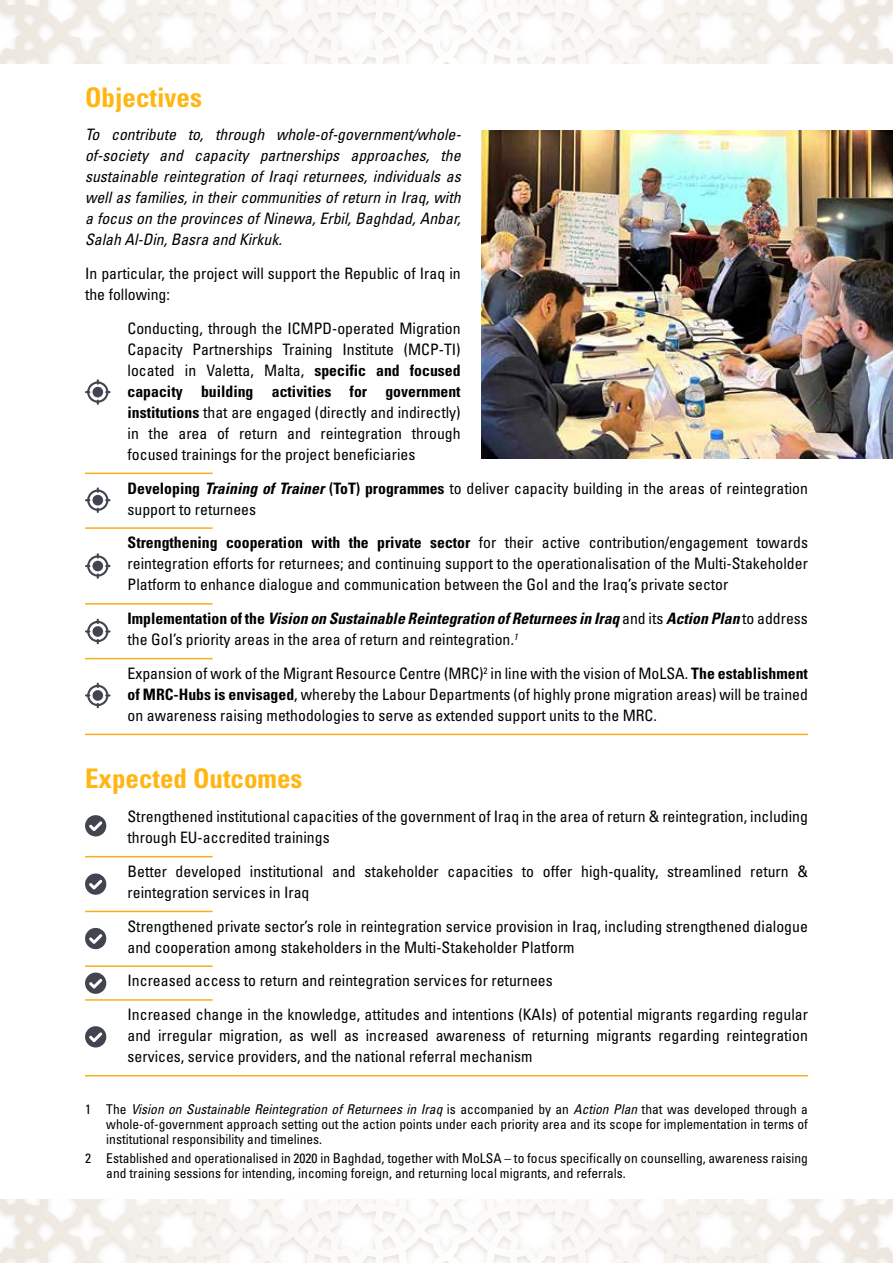
<style>
.page{position:relative;width:893px;height:1263px;background:#fff}
.page>*{position:absolute;margin:0;border:0;box-sizing:border-box;transform-origin:0 0}
.t1{font:700 condensed 27px "Univers";color:#ffb612}
.t2{font:condensed 15.75px/21px "Univers";color:#000}
.t3{font:italic condensed 15.75px/21px "Univers";color:#000;text-align:justify}
.t4{font:condensed 13.5px/15px "Univers";color:#000;text-align:justify}
.s1{font-weight:700}
.s2{font-weight:700;font-style:italic}
.s3{font-style:italic}
</style>
<div class="page">
<img style="left:0;top:0;width:893px;height:64px">
<img style="left:0;top:1199px;width:893px;height:64px">
<hr style="left:85px;top:473px;width:128px;height:1px;background:#fbad1d">
<hr style="left:85px;top:527px;width:128px;height:2px;background:#fbad1d">
<hr style="left:85px;top:603px;width:128px;height:2px;background:#fbad1d">
<hr style="left:85px;top:658px;width:128px;height:1px;background:#fbad1d">
<hr style="left:85px;top:734px;width:723px;height:1px;background:#fbad1d">
<hr style="left:85px;top:856px;width:128px;height:1px;background:#fbad1d">
<hr style="left:85px;top:911px;width:128px;height:1px;background:#fbad1d">
<hr style="left:85px;top:965px;width:128px;height:2px;background:#fbad1d">
<hr style="left:85px;top:999px;width:128px;height:2px;background:#fbad1d">
<hr style="left:85px;top:1075px;width:723px;height:1px;background:#fbad1d">
<img style="left:482px;top:130px;width:411px;height:328px">
<svg style="left:85px;top:379px;width:26px;height:26px"></svg>
<div style="left:92px;top:387px;width:11px;height:11px;background:#42454f;border-radius:50%"></div>
<svg style="left:85px;top:487px;width:26px;height:26px"></svg>
<div style="left:92px;top:495px;width:11px;height:11px;background:#42454f;border-radius:50%"></div>
<svg style="left:85px;top:553px;width:26px;height:26px"></svg>
<div style="left:92px;top:561px;width:11px;height:10px;background:#42454f;border-radius:50%"></div>
<svg style="left:85px;top:619px;width:26px;height:25px"></svg>
<div style="left:92px;top:626px;width:11px;height:11px;background:#42454f;border-radius:50%"></div>
<svg style="left:85px;top:683px;width:26px;height:25px"></svg>
<div style="left:92px;top:690px;width:11px;height:11px;background:#42454f;border-radius:50%"></div>
<svg style="left:85px;top:815px;width:22px;height:21px"></svg>
<svg style="left:85px;top:873px;width:22px;height:22px"></svg>
<svg style="left:85px;top:927px;width:22px;height:22px"></svg>
<svg style="left:85px;top:972px;width:22px;height:22px"></svg>
<svg style="left:85px;top:1026px;width:22px;height:21px"></svg>
<h1 class="t1" style="left:85px;top:80px;width:118px">Objectives</h1>
<p class="t3" style="left:85px;top:124px;width:377px">To contribute to, through whole-of-government/whole&shy;of-society and capacity partnerships approaches, the sustainable reintegration of Iraqi returnees, individuals as well as families, in their communities of return in Iraq, with a focus on the provinces of Ninewa, Erbil, Baghdad, Anbar, Salah Al-Din, Basra and Kirkuk.</p>
<p class="t2" style="left:85px;top:263px;width:377px">In particular, the project will support the Republic of Iraq in the following:</p>
<p class="t2" style="left:128px;top:317px;width:335px;text-align:justify">Conducting, through the ICMPD-operated Migration Capacity Partnerships Training Institute (MCP-TI) located in Valetta, Malta, <span class="s1">specific and focused capacity building activities for government institutions</span> that are engaged (directly and indirectly) in the area of return and reintegration through focused trainings for the project beneficiaries</p>
<p class="t2" style="left:128px;top:477px;width:682px"><span class="s1">Developing</span> <span class="s2">Training of Trainer</span> <span class="s1">(ToT) programmes</span> to deliver capacity building in the areas of reintegration support to returnees</p>
<p class="t2" style="left:128px;top:532px;width:682px;text-align:justify"><span class="s1">Strengthening cooperation with the private sector</span> for their active contribution/engagement towards reintegration efforts for returnees; and continuing support to the operationalisation of the Multi-Stakeholder Platform to enhance dialogue and communication between the GoI and the Iraq’s private sector</p>
<p class="t2" style="left:128px;top:608px;width:682px"><span class="s1">Implementation of the</span> <span class="s2">Vision on Sustainable Reintegration of Returnees in Iraq</span> and its <span class="s2">Action Plan</span> to address the GoI’s priority areas in the area of return and reintegration<span class="s3">.</span><sup>1</sup></p>
<p class="t2" style="left:128px;top:662px;width:682px;text-align:justify">Expansion of work of the Migrant Resource Centre (MRC)<sup>2</sup> in line with the vision of MoLSA. <span class="s1">The establishment of MRC-Hubs is envisaged</span>, whereby the Labour Departments (of highly prone migration areas) will be trained on awareness raising methodologies to serve as extended support units to the MRC.</p>
<h1 class="t1" style="left:85px;top:762px;width:219px">Expected Outcomes</h1>
<p class="t2" style="left:128px;top:806px;width:682px">Strengthened institutional capacities of the government of Iraq in the area of return &amp; reintegration, including through EU-accredited trainings</p>
<p class="t2" style="left:128px;top:860px;width:682px">Better developed institutional and stakeholder capacities to offer high-quality, streamlined return &amp; reintegration services in Iraq</p>
<p class="t2" style="left:128px;top:915px;width:682px">Strengthened private sector’s role in reintegration service provision in Iraq, including strengthened dialogue and cooperation among stakeholders in the Multi-Stakeholder Platform</p>
<p class="t2" style="left:128px;top:964px;width:682px;line-height:33.8px">Increased access to return and reintegration services for returnees<br>Increased change in the knowledge, attitudes and intentions (KAIs) of potential migrants regarding regular</p>
<p class="t2" style="left:128px;top:1025px;width:682px">and irregular migration, as well as increased awareness of returning migrants regarding reintegration services, service providers, and the national referral mechanism</p>
<p class="t4" style="left:106px;top:1101px;width:703px;text-indent:-21px">1 The <span class="s3">Vision on Sustainable Reintegration of Returnees in Iraq</span> is accompanied by an <span class="s3">Action Plan</span> that was developed through a whole-of-government approach setting out the action points under each priority area and its scope for implementation in terms of institutional responsibility and timelines.</p>
<p class="t4" style="left:106px;top:1150px;width:703px;text-indent:-21px">2 Established and operationalised in 2020 in Baghdad, together with MoLSA – to focus specifically on counselling, awareness raising and training sessions for intending, incoming foreign, and returning local migrants, and referrals.</p>
</div>
